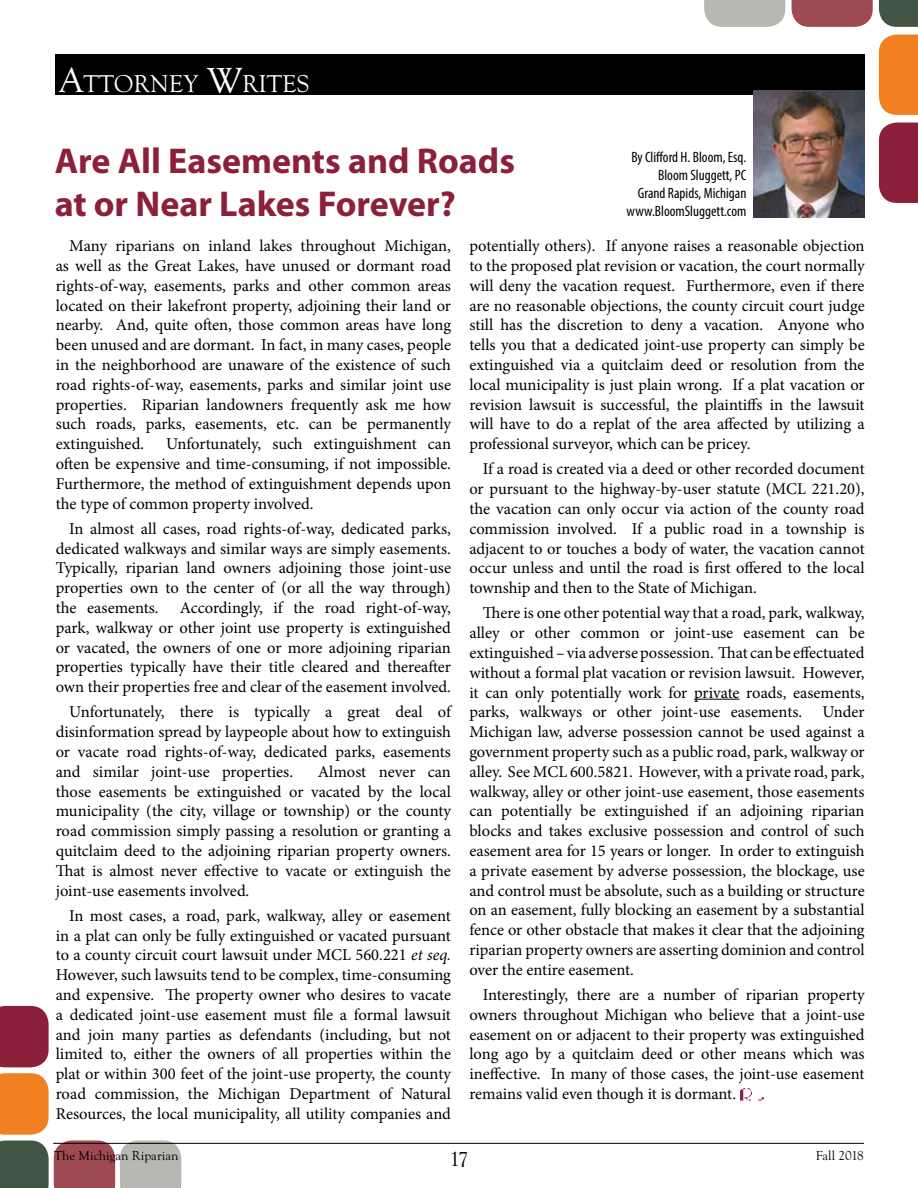
<style>
.page{position:relative;width:918px;height:1188px;background:#fff}
.page>*{position:absolute;margin:0;border:0;box-sizing:border-box;transform-origin:0 0}
.t1{font:700 36px/43.2px "Myriad Pro";color:#8c203b}
.t2{font:25.2px "Goudy Old Sty T";color:#fff}
.t3{font:21px "Goudy Old Sty T";color:#000}
.t4{font:16.5px/19.8px "Minion Pro";color:#000;text-align:justify}
.t5{font:condensed 15px/18px "Myriad Pro";color:#000;text-align:right}
.t6{font:13.5px "Goudy Old Sty T";color:#000}
.s1{font-size:36px}
.s2{font-style:italic}
</style>
<div class="page">
<img style="left:741px;top:1088px;width:23px;height:13px">
<svg style="left:0;top:1141px;width:181px;height:47px;background:#957f7c"></svg>
<svg style="left:0;top:1073px;width:49px;height:62px;background:#f1872e"></svg>
<div style="left:0;top:1006px;width:49px;height:61px;background:#8c203b"></div>
<hr style="left:53px;top:1143px;width:811px;height:1px;background:#000">
<hr style="left:694px;top:699px;width:46px;height:1px;background:#000">
<div style="left:55px;top:55px;width:810px;height:40px;background:#000"></div>
<img style="left:754px;top:90px;width:111px;height:127px">
<svg style="left:792px;top:0;width:81px;height:27px;background:#a4555e"></svg>
<svg style="left:704px;top:0;width:81px;height:27px;background:#babcb5"></svg>
<svg style="left:879px;top:0;width:39px;height:27px"></svg>
<div style="left:879px;top:35px;width:39px;height:80px;background:#f18021"></div>
<div style="left:879px;top:123px;width:39px;height:80px;background:#8c203b"></div>
<h2 class="t2" style="left:60px;top:70px;width:251px"><span class="s1">A</span>TTORNEY <span class="s1">W</span>RITES</h2>
<h1 class="t1" style="left:55px;top:138px;width:462px">Are All Easements and Roads at or Near Lakes Forever?</h1>
<p class="t4" style="left:56px;top:236px;width:397px;text-indent:13px">Many riparians on inland lakes throughout Michigan, as well as the Great Lakes, have unused or dormant road rights-of-way, easements, parks and other common areas located on their lakefront property, adjoining their land or nearby. And, quite often, those common areas have long been unused and are dormant. In fact, in many cases, people in the neighborhood are unaware of the existence of such road rights-of-way, easements, parks and similar joint use properties. Riparian landowners frequently ask me how such roads, parks, easements, etc. can be permanently extinguished.</p>
<p class="t5" style="left:627px;top:148px;width:121px">By Clifford H. Bloom, Esq.<br>Bloom Sluggett, PC<br>Grand Rapids, Michigan www.BloomSluggett.com</p>
<p class="t4" style="left:469px;top:236px;width:397px">potentially others). If anyone raises a reasonable objection to the proposed plat revision or vacation, the court normally will deny the vacation request. Furthermore, even if there are no reasonable objections, the county circuit court judge still has the discretion to deny a vacation. Anyone who tells you that a dedicated joint-use property can simply be extinguished via a quitclaim deed or resolution from the local municipality is just plain wrong. If a plat vacation or revision lawsuit is successful, the plaintiffs in the lawsuit will have to do a replat of the area affected by utilizing a professional surveyor, which can be pricey.</p>
<p class="t4" style="left:469px;top:459px;width:397px;text-indent:13px">If a road is created via a deed or other recorded document or pursuant to the highway-by-user statute (MCL 221.20), the vacation can only occur via action of the county road commission involved. If a public road in a township is adjacent to or touches a body of water, the vacation cannot occur unless and until the road is first offered to the local township and then to the State of Michigan.</p>
<p class="t4" style="left:469px;top:603px;width:397px;text-indent:13px">There is one other potential way that a road, park, walkway, alley or other common or joint-use easement can be extinguished – via adverse possession. That can be effectuated without a formal plat vacation or revision lawsuit. However, it can only potentially work for private roads, easements, parks, walkways or other joint-use easements. Under Michigan law, adverse possession cannot be used against a government property such as a public road, park, walkway or alley. See MCL 600.5821. However, with a private road, park, walkway, alley or other joint-use easement, those easements can potentially be extinguished if an adjoining riparian blocks and takes exclusive possession and control of such easement area for 15 years or longer. In order to extinguish a private easement by adverse possession, the blockage, use and control must be absolute, such as a building or structure on an easement, fully blocking an easement by a substantial fence or other obstacle that makes it clear that the adjoining riparian property owners are asserting dominion and control over the entire easement.</p>
<p class="t4" style="left:469px;top:985px;width:397px;text-indent:13px">Interestingly, there are a number of riparian property owners throughout Michigan who believe that a joint-use easement on or adjacent to their property was extinguished long ago by a quitclaim deed or other means which was ineffective. In many of those cases, the joint-use easement remains valid even though it is dormant.</p>
<p class="t4" style="left:56px;top:434px;width:397px;text-indent:110px">Unfortunately, such extinguishment can often be expensive and time-consuming, if not impossible.<br>Furthermore, the method of extinguishment depends upon the type of common property involved.</p>
<p class="t4" style="left:56px;top:519px;width:397px;text-indent:13px">In almost all cases, road rights-of-way, dedicated parks, dedicated walkways and similar ways are simply easements.<br>Typically, riparian land owners adjoining those joint-use properties own to the center of (or all the way through) the easements.</p>
<p class="t4" style="left:56px;top:598px;width:397px;text-indent:124px">Accordingly, if the road right-of-way, park, walkway or other joint use property is extinguished or vacated, the owners of one or more adjoining riparian properties typically have their title cleared and thereafter own their properties free and clear of the easement involved.</p>
<p class="t4" style="left:56px;top:702px;width:397px;text-indent:13px">Unfortunately, there is typically a great deal of disinformation spread by laypeople about how to extinguish or vacate road rights-of-way, dedicated parks, easements and similar joint-use properties.</p>
<p class="t4" style="left:56px;top:762px;width:397px;text-indent:262px">Almost never can those easements be extinguished or vacated by the local municipality (the city, village or township) or the county road commission simply passing a resolution or granting a quitclaim deed to the adjoining riparian property owners.<br>That is almost never effective to vacate or extinguish the joint-use easements involved.</p>
<p class="t4" style="left:56px;top:906px;width:397px;text-indent:13px">In most cases, a road, park, walkway, alley or easement in a plat can only be fully extinguished or vacated pursuant to a county circuit court lawsuit under MCL 560.221 <span class="s2">et seq.<br></span>However, such lawsuits tend to be complex, time-consuming and expensive. The property owner who desires to vacate a dedicated joint-use easement must file a formal lawsuit and join many parties as defendants (including, but not limited to, either the owners of all properties within the plat or within 300 feet of the joint-use property, the county road commission, the Michigan Department of Natural Resources, the local municipality, all utility companies and</p>
<p class="t6" style="left:54px;top:1149px;width:126px">The Michigan Riparian</p>
<p class="t6" style="left:816px;top:1149px;width:50px">Fall 2018</p>
<p class="t3" style="left:449px;top:1148px;width:21px">17</p>
</div>
